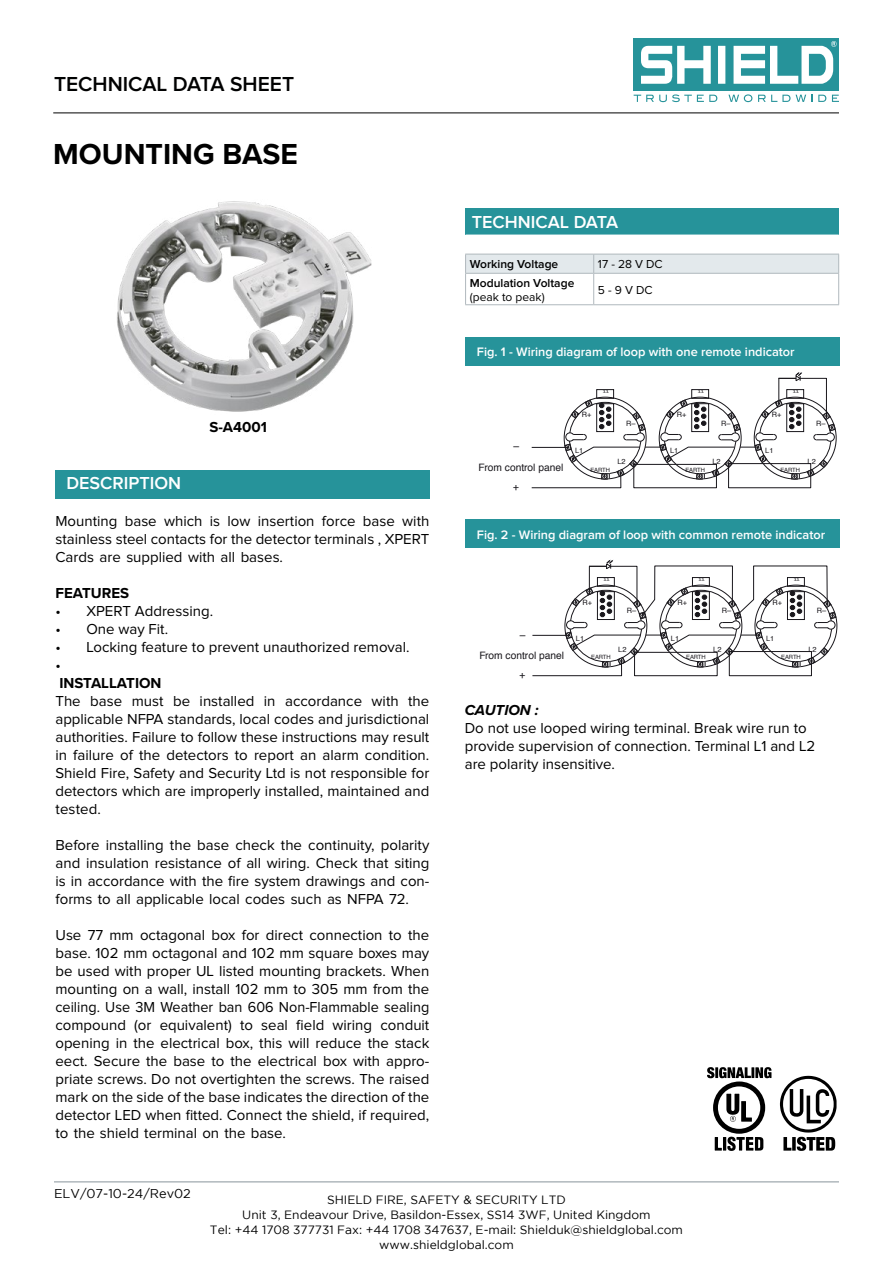
<style>
.page{position:relative;width:893px;height:1263px;background:#fff}
.page>*{position:absolute;margin:0;border:0;box-sizing:border-box;transform-origin:0 0}
.t1{font:700 30px "Proxima Nova";color:#000}
.t2{font:600 21px "Proxima Nova";color:#000101}
.t3{font:600 18px "Proxima Nova";color:#fff}
.t4{font:15px/18px "Proxima Nova";color:#000}
.t5{font:700 15px "Proxima Nova";color:#000}
.t6{font:italic 700 15px "Proxima Nova";color:#000}
.t7{font:600 12.75px "Proxima Nova";color:#fff}
.t8{font:12.75px "Gotham";color:#000101}
.t9{font:12px/15px "Gotham";color:#000;text-align:center}
.t10{font:600 12px/18.6px "Proxima Nova";color:#000}
.t11{font:12px "Proxima Nova";color:#000}
.t12{font:10.2px "Helvetica";color:#19171c}
.t13{font:7.35px "Helvetica";color:#19171c}
.t14{font:5.85px "Helvetica";color:#19171c}
</style>
<div class="page">
<hr style="left:54px;top:1181px;width:785px;height:1px;background:#b0b8bd">
<div style="left:634px;top:38px;width:205px;height:53px;background:#26939a"></div>
<svg style="left:641px;top:41px;width:196px;height:43px"></svg>
<svg style="left:634px;top:94px;width:83px;height:8px"></svg>
<svg style="left:728px;top:94px;width:24px;height:8px"></svg>
<svg style="left:758px;top:95px;width:32px;height:7px"></svg>
<svg style="left:796px;top:95px;width:16px;height:7px"></svg>
<svg style="left:818px;top:95px;width:8px;height:7px"></svg>
<svg style="left:832px;top:95px;width:7px;height:7px"></svg>
<hr style="left:53px;top:113px;width:786px;height:1px;background:#000">
<div style="left:55px;top:470px;width:374px;height:29px;background:#26939a"></div>
<div style="left:465px;top:337px;width:375px;height:28px;background:#26939a"></div>
<div style="left:465px;top:520px;width:375px;height:28px;background:#26939a"></div>
<img style="left:117px;top:201px;width:255px;height:211px">
<svg style="left:780px;top:1076px;width:56px;height:75px"></svg>
<div style="left:466px;top:208px;width:373px;height:27px;background:#26939a"></div>
<svg style="left:465px;top:253px;width:374px;height:51px"></svg>
<hr style="left:465px;top:273px;width:129px;height:1px;background:#b0b8bd">
<hr style="left:465px;top:274px;width:1px;height:30px;background:#b0b8bd">
<hr style="left:594px;top:273px;width:245px;height:1px;background:#b0b8bd">
<hr style="left:593px;top:274px;width:1px;height:30px;background:#b0b8bd">
<hr style="left:838px;top:274px;width:1px;height:30px;background:#b0b8bd">
<hr style="left:465px;top:304px;width:129px;height:1px;background:#b0b8bd">
<hr style="left:594px;top:304px;width:245px;height:1px;background:#b0b8bd">
<svg style="left:707px;top:1067px;width:64px;height:84px"></svg>
<svg style="left:531px;top:372px;width:305px;height:116px"></svg>
<svg style="left:532px;top:559px;width:304px;height:117px"></svg>
<h2 class="t2" style="left:54px;top:72px;width:242px">TECHNICAL DATA SHEET</h2>
<h1 class="t1" style="left:53px;top:132px;width:246px">MOUNTING BASE</h1>
<p class="t3" style="left:66px;top:473px;width:116px">DESCRIPTION</p>
<p class="t5" style="left:209px;top:415px;width:59px">S A- 4001</p>
<p class="t4" style="left:322px;top:513px;width:35px">force</p>
<p class="t4" style="left:55px;top:513px;width:375px">Mounting<br>stainless steel contacts for the detector terminals , XPERT<br>Cards are supplied with all bases.</p>
<p class="t5" style="left:55px;top:582px;width:75px">FEATURES</p>
<p class="t4" style="left:86px;top:603px;width:128px">XPERT Addressing.</p>
<p class="t4" style="left:125px;top:513px;width:33px">base</p>
<p class="t4" style="left:164px;top:513px;width:40px">which</p>
<p class="t4" style="left:228px;top:513px;width:24px">low</p>
<p class="t4" style="left:363px;top:513px;width:33px">base</p>
<p class="t4" style="left:402px;top:513px;width:29px">with</p>
<p class="t4" style="left:210px;top:513px;width:12px">is</p>
<p class="t4" style="left:258px;top:513px;width:58px">insertion</p>
<p class="t4" style="left:55px;top:603px;width:7px">•</p>
<p class="t4" style="left:55px;top:621px;width:7px">•</p>
<p class="t4" style="left:55px;top:639px;width:7px">• •</p>
<p class="t4" style="left:86px;top:621px;width:83px">One way Fit.</p>
<p class="t4" style="left:86px;top:639px;width:325px">Locking feature to prevent unauthorized removal.</p>
<p class="t5" style="left:59px;top:672px;width:104px">INSTALLATION</p>
<p class="t4" style="left:55px;top:693px;width:375px">The<br>applicable NFPA standards, local codes and jurisdictional authorities. Failure to follow these instructions may result in failure of the detectors to report an alarm condition.<br>Shield Fire, Safety and Security Ltd is not responsible for detectors which are improperly installed, maintained and tested.</p>
<p class="t4" style="left:55px;top:837px;width:375px">Before installing the base check the continuity, polarity and insulation resistance of all wiring. Check that siting</p>
<p class="t4" style="left:55px;top:891px;width:355px">forms to all applicable local codes such as NFPA 72.</p>
<p class="t4" style="left:90px;top:693px;width:33px">base</p>
<p class="t4" style="left:173px;top:693px;width:19px">be</p>
<p class="t4" style="left:200px;top:693px;width:56px">installed</p>
<p class="t4" style="left:285px;top:693px;width:79px">accordance</p>
<p class="t4" style="left:372px;top:693px;width:29px">with</p>
<p class="t4" style="left:408px;top:693px;width:23px">the</p>
<p class="t4" style="left:264px;top:693px;width:13px">in</p>
<p class="t4" style="left:132px;top:693px;width:33px">must</p>
<p class="t4" style="left:55px;top:873px;width:375px">is in accordance with the fire system drawings and con-</p>
<p class="t4" style="left:55px;top:927px;width:375px;text-align:right">Use 77 mm octagonal box for direct connection to the base. 102 mm octagonal and 102 mm square boxes may be used with proper UL listed mounting brackets. When mounting on a wall, install 102 mm to 305 mm from the ceiling. Use M3 Weather ban 606 Non-Flammable sealing conduit</p>
<p class="t4" style="left:134px;top:1017px;width:19px">(or</p>
<p class="t4" style="left:160px;top:1017px;width:74px">equivalent)</p>
<p class="t4" style="left:296px;top:1017px;width:30px">field</p>
<p class="t4" style="left:55px;top:1017px;width:375px">compound<br>opening in the electrical box, this will reduce the stack</p>
<p class="t4" style="left:55px;top:1071px;width:375px">priate screws. Do not overtighten the screws. The raised</p>
<p class="t4" style="left:261px;top:1017px;width:28px">seal</p>
<p class="t4" style="left:333px;top:1017px;width:41px">wiring</p>
<p class="t4" style="left:240px;top:1017px;width:14px">to</p>
<p class="t4" style="left:55px;top:1053px;width:375px">eect. Secure the base to the electrical box with appro-</p>
<p class="t4" style="left:55px;top:1089px;width:375px;text-align:justify">mark on the side of the base indicates the direction of the detector LED when fitted. Connect the shield if, required, to the shield terminal on the base.</p>
<p class="t3" style="left:472px;top:212px;width:148px">TECHNICAL DATA</p>
<p class="t11" style="left:598px;top:259px;width:66px">17-28VDC</p>
<p class="t10" style="left:470px;top:255px;width:106px">Working Voltage<br>Modulation Voltage</p>
<p class="t11" style="left:598px;top:284px;width:56px">V9-5 D C</p>
<p class="t11" style="left:470px;top:291px;width:76px">(peak to peak)</p>
<p class="t7" style="left:477px;top:345px;width:319px">Fig -1. Wiring diagram of loop with one remote indicator</p>
<p class="t12" style="left:519px;top:456px;width:7px;rotate:-180deg">–</p>
<p class="t12" style="left:479px;top:460px;width:86px">From control panel</p>
<p class="t12" style="left:519px;top:497px;width:7px;rotate:-180deg">+</p>
<p class="t13" style="left:582px;top:409px;width:11px">R+</p>
<p class="t13" style="left:626px;top:417px;width:11px">R–</p>
<p class="t13" style="left:575px;top:445px;width:10px">1L</p>
<p class="t14" style="left:590px;top:465px;width:21px">EARTH</p>
<p class="t13" style="left:617px;top:456px;width:10px">2L</p>
<p class="t13" style="left:677px;top:409px;width:11px">R+</p>
<p class="t13" style="left:721px;top:417px;width:11px">R–</p>
<p class="t13" style="left:670px;top:445px;width:10px">1L</p>
<p class="t14" style="left:685px;top:465px;width:21px">EARTH</p>
<p class="t13" style="left:713px;top:456px;width:10px">2L</p>
<p class="t13" style="left:772px;top:409px;width:11px">R+</p>
<p class="t13" style="left:816px;top:417px;width:11px">R–</p>
<p class="t13" style="left:765px;top:445px;width:10px">1L</p>
<p class="t14" style="left:780px;top:465px;width:21px">EARTH</p>
<p class="t13" style="left:808px;top:456px;width:10px">2L</p>
<p class="t7" style="left:477px;top:527px;width:350px">Fig -2. Wiring diagram of loop with common remote indicator</p>
<p class="t12" style="left:525px;top:644px;width:7px;rotate:-180deg">–</p>
<p class="t12" style="left:479px;top:648px;width:86px">From control panel</p>
<p class="t12" style="left:525px;top:685px;width:7px;rotate:-180deg">+</p>
<p class="t13" style="left:582px;top:597px;width:11px">R+</p>
<p class="t13" style="left:627px;top:605px;width:11px">R–</p>
<p class="t13" style="left:576px;top:633px;width:10px">1L</p>
<p class="t14" style="left:591px;top:653px;width:21px">EARTH</p>
<p class="t13" style="left:618px;top:644px;width:10px">2L</p>
<p class="t13" style="left:677px;top:597px;width:11px">R+</p>
<p class="t13" style="left:722px;top:605px;width:11px">R–</p>
<p class="t13" style="left:671px;top:633px;width:10px">1L</p>
<p class="t14" style="left:686px;top:653px;width:21px">EARTH</p>
<p class="t13" style="left:713px;top:644px;width:10px">2L</p>
<p class="t13" style="left:772px;top:597px;width:11px">R+</p>
<p class="t13" style="left:817px;top:605px;width:11px">R–</p>
<p class="t13" style="left:766px;top:633px;width:10px">1L</p>
<p class="t14" style="left:781px;top:653px;width:21px">EARTH</p>
<p class="t13" style="left:808px;top:644px;width:10px">2L</p>
<p class="t6" style="left:465px;top:698px;width:75px">CAUTION :</p>
<p class="t4" style="left:465px;top:719px;width:352px">Do not use looped wiring terminal. Break wire run to provide supervision of connection. Terminal 1L and 2L are polarity insensitive.</p>
<p class="t8" style="left:54px;top:1186px;width:138px">ELV/07-10-24/Rev02</p>
<p class="t9" style="left:210px;top:1191px;width:475px">SHIELD FIRE, SAFETY &amp; SECURITY LTD<br>Unit 3, Endeavour Drive, Basildon-Essex, SS14 3WF, United Kingdom<br>Tel: +44 1708 377731 Fax: +44 1708 347637, E-mail: Shielduk@shieldglobal.com www.shieldglobal.com</p>
</div>
